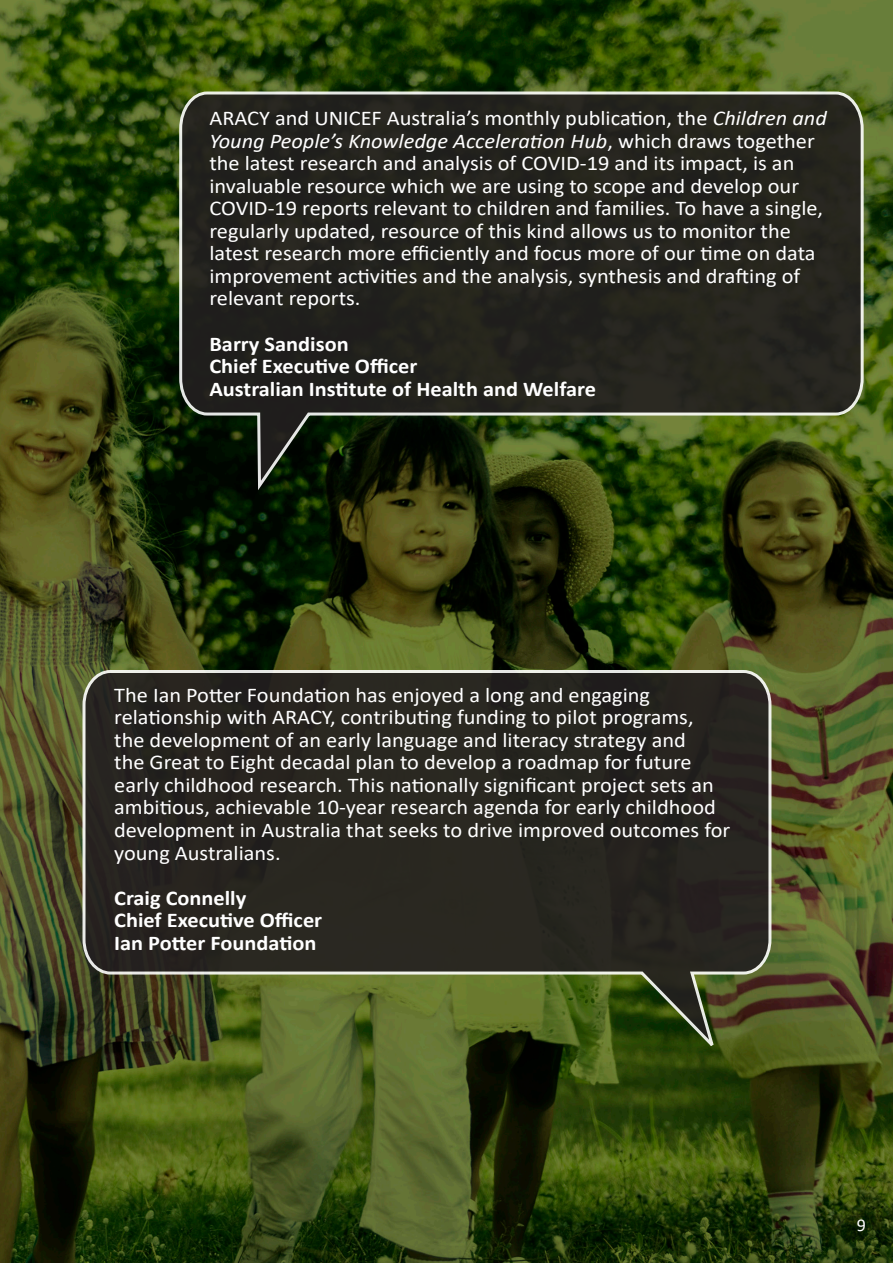
<style>
.page{position:relative;width:893px;height:1263px;background:#fff}
.page>*{position:absolute;margin:0;border:0;box-sizing:border-box;transform-origin:0 0}
.Basic_Headline_Blue{font:21px/22.5px "Calibri";color:#fff;scale:1.06 1}
.Basic_Headline_Blue-2{font:700 21px "Calibri";color:#fff;scale:1.06 1}
.t1{font:18px "Calibri";color:#fff}
.s1{font-style:italic}
</style>
<div class="page">
<img style="left:0;top:1px;width:893px;height:1143px">
<img style="left:0;top:1144px;width:893px;height:119px">
<svg style="left:178px;top:90px;width:687px;height:402px;background:#292b1e"></svg>
<svg style="left:81px;top:668px;width:692px;height:379px;background:#333424"></svg>
<p class="Basic_Headline_Blue" style="left:209px;top:106px;width:584px">ARACY and UNICEF Australia’s monthly publication, the <span class="s1">Children and Young People’s Knowledge Acceleration Hub</span>, which draws together the latest research and analysis of COVID-19 and its impact, is an invaluable resource which we are using to scope and develop our COVID-19 reports relevant to children and families. To have a single, regularly updated, resource of this kind allows us to monitor the latest research more efficiently and focus more of our time on data improvement activities and the analysis, synthesis and drafting of relevant reports.</p>
<p class="Basic_Headline_Blue-2" style="left:209px;top:329px;width:133px">Barry Sandison</p>
<p class="Basic_Headline_Blue-2" style="left:209px;top:351px;width:198px">Chief Executive Officer</p>
<p class="Basic_Headline_Blue-2" style="left:209px;top:374px;width:366px">Australian Institute of Health and Welfare</p>
<p class="Basic_Headline_Blue" style="left:114px;top:683px;width:583px">The Ian Potter Foundation has enjoyed a long and engaging relationship with ARACY, contributing funding to pilot programs,<br>the development of an early language and literacy strategy and<br>the Great to Eight decadal plan to develop a roadmap for future early childhood research. This nationally significant project sets an ambitious, achievable 10-year research agenda for early childhood development in Australia that seeks to drive improved outcomes for young Australians.</p>
<p class="Basic_Headline_Blue-2" style="left:114px;top:883px;width:126px">Craig Connelly</p>
<p class="Basic_Headline_Blue-2" style="left:114px;top:905px;width:198px">Chief Executive Officer</p>
<p class="Basic_Headline_Blue-2" style="left:114px;top:928px;width:192px">Ian Potter Foundation</p>
<p class="t1" style="left:857px;top:1213px;width:11px">9</p>
</div>
